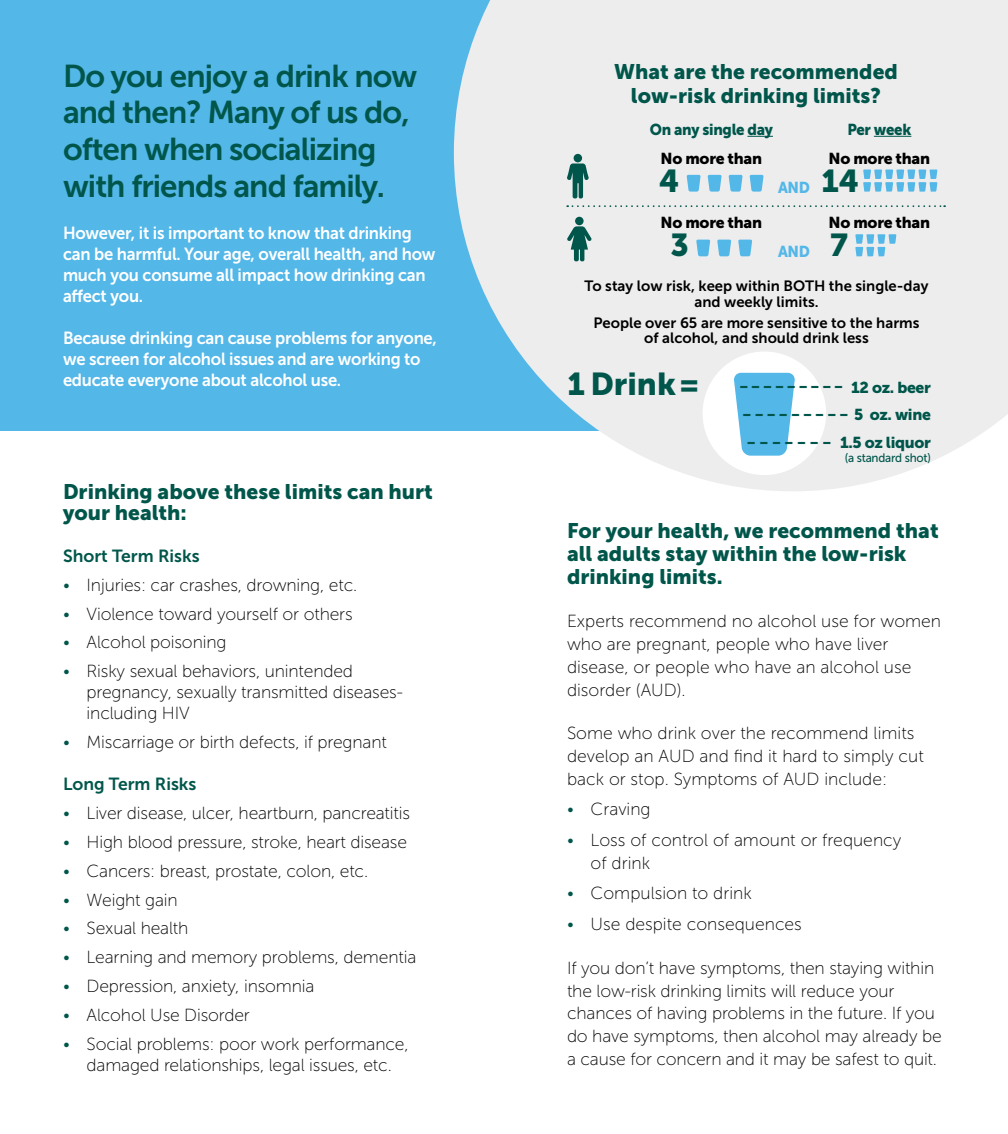
<style>
.page{position:relative;width:1008px;height:1134px;background:#fff}
.page>*{position:absolute;margin:0;border:0;box-sizing:border-box;transform-origin:0 0}
.t1{font:31.5px/36.8px "Museo Sans 700";letter-spacing:-.03em;color:#00564a}
.t2{font:31.5px "Museo Sans 900";color:#00564a}
.t3{font:24.68px/27.7px "Museo Sans 500";color:#00564a}
.t4{font:21px/22.8px "Museo Sans 900";color:#00564a}
.t5{font:17.5px/22.8px "Museo Sans 100";letter-spacing:-.01em;color:#000}
.t6{font:17.5px/21px "Museo Sans 700";letter-spacing:-.015em;color:#fff;scale:.95 1}
.t7{font:17.5px "Museo Sans 700";color:#00564a}
.t8{font:15.75px "Museo Sans 900";letter-spacing:-.02em;color:#000}
.t9{font:15.75px "Museo Sans 900";letter-spacing:-.02em;color:#00564a;scale:.95 1}
.t10{font:15.75px "Museo Sans 900";letter-spacing:-.02em;color:#00564a}
.t11{font:15.75px "Museo Sans 900";letter-spacing:-.02em;color:#53b7e8;scale:.95 1}
.t12{font:14.88px/15.8px "Museo Sans 700";color:#000;text-align:center}
.t13{font:12.25px "Museo Sans 500";letter-spacing:-.02em;color:#00564a;scale:.95 1}
.s1{color:#00564a}
.s2{font-family:"Museo Sans 900";font-size:15.75px}
.s3{font-family:"Museo Sans 500";font-size:24.68px}
</style>
<div class="page">
<div style="left:0;top:0;width:896px;height:431px;background:#53b7e8"></div>
<svg style="left:454px;top:0;width:554px;height:491px;background:#e6ebee"></svg>
<div style="left:703px;top:352px;width:123px;height:123px;background:#fff;border-radius:50%"></div>
<svg style="left:734px;top:373px;width:61px;height:83px;background:#6cc1eb"></svg>
<svg style="left:747px;top:136px;width:26px;height:1px"></svg>
<svg style="left:687px;top:175px;width:14px;height:17px"></svg>
<svg style="left:708px;top:175px;width:14px;height:17px"></svg>
<svg style="left:729px;top:175px;width:14px;height:17px"></svg>
<svg style="left:750px;top:175px;width:14px;height:17px"></svg>
<svg style="left:696px;top:240px;width:14px;height:16px"></svg>
<svg style="left:717px;top:240px;width:14px;height:16px"></svg>
<svg style="left:738px;top:240px;width:14px;height:16px"></svg>
<hr style="left:874px;top:136px;width:37px;height:1px;background:#00564a">
<svg style="left:863px;top:170px;width:74px;height:22px"></svg>
<svg style="left:855px;top:234px;width:41px;height:22px"></svg>
<svg style="left:567px;top:163px;width:22px;height:35px"></svg>
<div style="left:574px;top:154px;width:8px;height:8px;background:#00564a;border-radius:50%"></div>
<svg style="left:567px;top:226px;width:25px;height:35px"></svg>
<div style="left:575px;top:217px;width:9px;height:8px;background:#00564a;border-radius:50%"></div>
<svg style="left:567px;top:205px;width:378px;height:2px"></svg>
<h1 class="t1" style="left:63px;top:57px;width:356px">Do you enjoy a drink now and then? Many of us do, often when socializing with friends and family.</h1>
<p class="t6" style="left:63px;top:222px;width:394px">However, it is important to know that drinking can be harmful. Your age, overall health, and how much you consume all impact how drinking can affect you.</p>
<p class="t6" style="left:63px;top:327px;width:395px">Because drinking can cause problems for anyone, we screen for alcohol issues and are working to educate everyone about alcohol use.</p>
<p class="t4" style="left:63px;top:481px;width:371px;line-height:21px">Drinking above these limits can hurt your health:</p>
<p class="t7" style="left:63px;top:546px;width:138px">Short Term Risks</p>
<p class="t5" style="left:63px;top:573px;width:296px"><span class="s1">•</span> Injuries: car crashes, drowning, etc.</p>
<p class="t5" style="left:63px;top:602px;width:291px"><span class="s1">•</span> Violence toward yourself or others</p>
<p class="t5" style="left:63px;top:631px;width:165px"><span class="s1">•</span> Alcohol poisoning</p>
<p class="t5" style="left:87px;top:661px;width:318px;line-height:21px;text-indent:-24px"><span class="s1">•</span> Risky sexual behaviors, unintended pregnancy, sexually transmitted diseases&shy;including HIV</p>
<p class="t5" style="left:63px;top:731px;width:325px"><span class="s1">•</span> Miscarriage or birth defects, if pregnant</p>
<p class="t7" style="left:63px;top:774px;width:135px">Long Term Risks</p>
<p class="t5" style="left:63px;top:802px;width:349px"><span class="s1">•</span> Liver disease, ulcer, heartburn, pancreatitis</p>
<p class="t5" style="left:63px;top:831px;width:346px"><span class="s1">•</span> High blood pressure, stroke, heart disease</p>
<p class="t5" style="left:63px;top:860px;width:307px"><span class="s1">•</span> Cancers: breast, prostate, colon, etc.</p>
<p class="t5" style="left:63px;top:888px;width:116px"><span class="s1">•</span> Weight gain</p>
<p class="t5" style="left:63px;top:917px;width:127px"><span class="s1">•</span> Sexual health</p>
<p class="t5" style="left:63px;top:946px;width:355px"><span class="s1">•</span> Learning and memory problems, dementia</p>
<p class="t5" style="left:63px;top:975px;width:253px"><span class="s1">•</span> Depression, anxiety, insomnia</p>
<p class="t5" style="left:63px;top:1004px;width:188px"><span class="s1">•</span> Alcohol Use Disorder</p>
<p class="t5" style="left:63px;top:1034px;width:347px;line-height:21px;text-align:center"><span class="s1">•</span> Social problems: poor work performance, damaged relationships, legal issues, etc.</p>
<p class="t4" style="left:614px;top:59px;width:285px;line-height:24.5px;text-align:center">What are the recommended low-risk drinking limits?</p>
<p class="t9" style="left:650px;top:120px;width:131px">On any single day</p>
<p class="t8" style="left:661px;top:149px;width:103px">No more than</p>
<h1 class="t2" style="left:659px;top:163px;width:22px">4</h1>
<p class="t8" style="left:661px;top:214px;width:103px">No more than</p>
<h1 class="t2" style="left:671px;top:227px;width:20px">3</h1>
<p class="t9" style="left:847px;top:120px;width:69px">Per week</p>
<p class="t8" style="left:829px;top:149px;width:103px">No more than</p>
<h1 class="t2" style="left:821px;top:163px;width:39px">14</h1>
<p class="t8" style="left:829px;top:214px;width:103px">No more than</p>
<h1 class="t2" style="left:830px;top:227px;width:19px">7</h1>
<p class="t11" style="left:778px;top:178px;width:35px">AND</p>
<p class="t11" style="left:778px;top:243px;width:35px">AND</p>
<p class="t12" style="left:585px;top:278px;width:345px">To stay low risk, keep within BOTH the single-day and weekly limits.</p>
<p class="t12" style="left:593px;top:315px;width:328px">People over 65 are more sensitive to the harms of alcohol, and should drink less</p>
<h1 class="t2" style="left:567px;top:366px;width:134px">1 Drink =</h1>
<h2 class="t3" style="left:738px;top:372px;width:194px">--------- <span class="s2">12 oz. beer </span>--------- <span class="s2">5 oz. wine</span></h2>
<p class="t10" style="left:746px;top:434px;width:187px"><span class="s3">-------</span> 1.5 oz liquor</p>
<p class="t13" style="left:845px;top:451px;width:92px">(a standard shot)</p>
<p class="t4" style="left:567px;top:519px;width:373px">For your health, we recommend that all adults stay within the low-risk drinking limits.</p>
<p class="t5" style="left:567px;top:610px;width:376px">Experts recommend no alcohol use for women who are pregnant, people who have liver disease, or people who have an alcohol use disorder (AUD).</p>
<p class="t5" style="left:567px;top:722px;width:358px">Some who drink over the recommend limits develop an AUD and find it hard to simply cut back or stop. Symptoms of AUD include:</p>
<p class="t5" style="left:567px;top:798px;width:85px"><span class="s1">•</span> Craving</p>
<p class="t5" style="left:591px;top:829px;width:312px;text-indent:-24px"><span class="s1">•</span> Loss of control of amount or frequency of drink</p>
<p class="t5" style="left:567px;top:882px;width:186px"><span class="s1">•</span> Compulsion to drink</p>
<p class="t5" style="left:567px;top:913px;width:236px"><span class="s1">•</span> Use despite consequences</p>
<p class="t5" style="left:567px;top:957px;width:376px">If you don’t have symptoms, then staying within the low-risk drinking limits will reduce your chances of having problems in the future. If you do have symptoms, then alcohol may already be a cause for concern and it may be safest to quit.</p>
</div>
